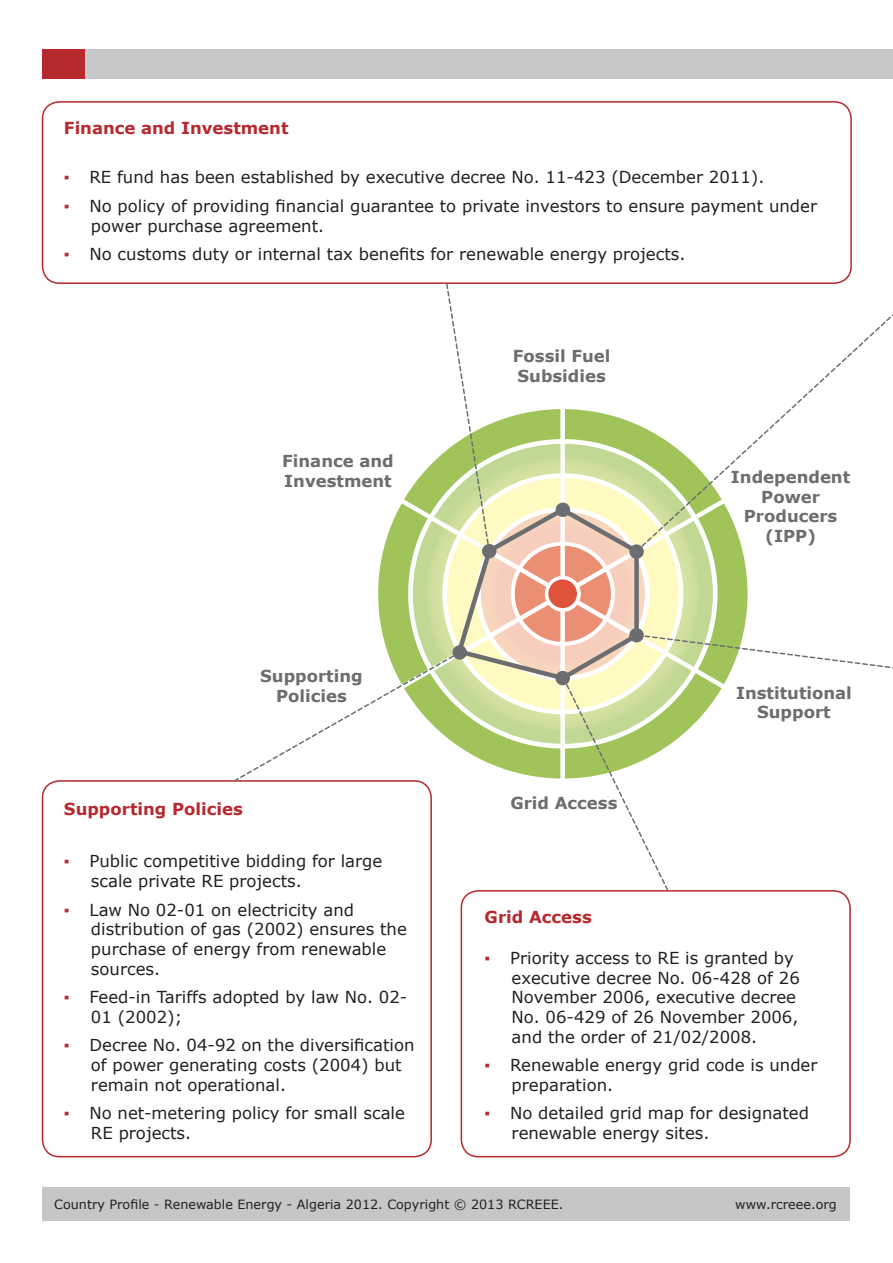
<style>
.page{position:relative;width:893px;height:1263px;background:#fff}
.page>*{position:absolute;margin:0;border:0;box-sizing:border-box;transform-origin:0 0}
.Paragraph_Style_2{font:16.5px/19.8px "Verdana";color:#231f20}
.t1{font:700 16.5px/19.8px "Verdana";color:#6c6d70;text-align:center}
.t2{font:700 16.5px "Verdana";color:#b6292e}
.t3{font:12.75px "Verdana";color:#231f20}
.s1{color:#b6292e}
</style>
<div class="page">
<div style="left:42px;top:101px;width:810px;height:183px;border:2px solid #b6292e;border-radius:17px"></div>
<div style="left:42px;top:780px;width:390px;height:377px;border:2px solid #b6292e;border-radius:17px"></div>
<div style="left:461px;top:890px;width:390px;height:267px;border:2px solid #b6292e;border-radius:17px"></div>
<div style="left:42px;top:1187px;width:807px;height:33px;background:#c5c6c8"></div>
<div style="left:43px;top:49px;width:850px;height:29px;background:#c7c8ca"></div>
<div style="left:43px;top:49px;width:42px;height:29px;background:#b6292e"></div>
<svg style="left:232px;top:282px;width:661px;height:610px"></svg>
<p class="t2" style="left:64px;top:116px;width:226px">Finance and Investment</p>
<p class="Paragraph_Style_2" style="left:64px;top:167px;width:702px"><span class="s1">▪</span> RE fund has been established by executive decree No. 11-423 (December 2011).</p>
<p class="Paragraph_Style_2" style="left:91px;top:196px;width:728px;text-indent:-27px"><span class="s1">▪</span> No policy of providing financial guarantee to private investors to ensure payment under power purchase agreement.</p>
<p class="Paragraph_Style_2" style="left:64px;top:244px;width:623px"><span class="s1">▪</span> No customs duty or internal tax benefits for renewable energy projects.</p>
<p class="t1" style="left:282px;top:451px;width:113px;text-align:left">Finance and<br>Investment</p>
<p class="t1" style="left:260px;top:666px;width:104px">Supporting</p>
<p class="t1" style="left:276px;top:686px;width:72px">Policies</p>
<p class="t2" style="left:64px;top:797px;width:180px">Supporting Policies</p>
<p class="Paragraph_Style_2" style="left:91px;top:851px;width:293px;text-indent:-27px"><span class="s1">▪</span> Public competitive bidding for large scale private RE projects.</p>
<p class="Paragraph_Style_2" style="left:91px;top:899px;width:317px;text-indent:-27px"><span class="s1">▪</span> Law No 02-01 on electricity and distribution of gas (2002) ensures the purchase of energy from renewable sources.</p>
<p class="Paragraph_Style_2" style="left:91px;top:987px;width:318px;text-indent:-27px"><span class="s1">▪</span> Feed-in Tariffs adopted by law No. 02-<br>01 (2002);</p>
<p class="Paragraph_Style_2" style="left:91px;top:1035px;width:325px;text-indent:-27px"><span class="s1">▪</span> Decree No. 04-92 on the diversification of power generating costs (2004) but remain not operational.</p>
<p class="Paragraph_Style_2" style="left:91px;top:1103px;width:316px;text-indent:-27px"><span class="s1">▪</span> No net-metering policy for small scale<br>RE projects.</p>
<p class="t1" style="left:513px;top:346px;width:99px">Fossil Fuel</p>
<p class="t1" style="left:517px;top:366px;width:90px">Subsidies</p>
<p class="t1" style="left:510px;top:792px;width:109px">Grid Access</p>
<p class="t2" style="left:485px;top:905px;width:109px">Grid Access</p>
<p class="t1" style="left:731px;top:466px;width:121px">Independent<br>Power</p>
<p class="t1" style="left:744px;top:506px;width:95px">Producers (IPP)</p>
<p class="t1" style="left:736px;top:682px;width:117px">Institutional<br>Support</p>
<p class="Paragraph_Style_2" style="left:512px;top:948px;width:290px;text-indent:-27px"><span class="s1">▪</span> Priority access to RE is granted by executive decree No. 06-428 of 26<br>November 2006, executive decree<br>No. 06-429 of 26 November 2006, and the order of 21/02/2008.</p>
<p class="Paragraph_Style_2" style="left:512px;top:1055px;width:307px;text-indent:-27px"><span class="s1">▪</span> Renewable energy grid code is under preparation.</p>
<p class="Paragraph_Style_2" style="left:512px;top:1103px;width:299px;text-indent:-27px"><span class="s1">▪</span> No detailed grid map for designated renewable energy sites.</p>
<p class="t3" style="left:54px;top:1195px;width:511px">Country Profile - Renewable Energy - Algeria 2012. Copyright © 2013 RCREEE.</p>
<p class="t3" style="left:735px;top:1195px;width:103px">www.rcreee.org</p>
</div>
